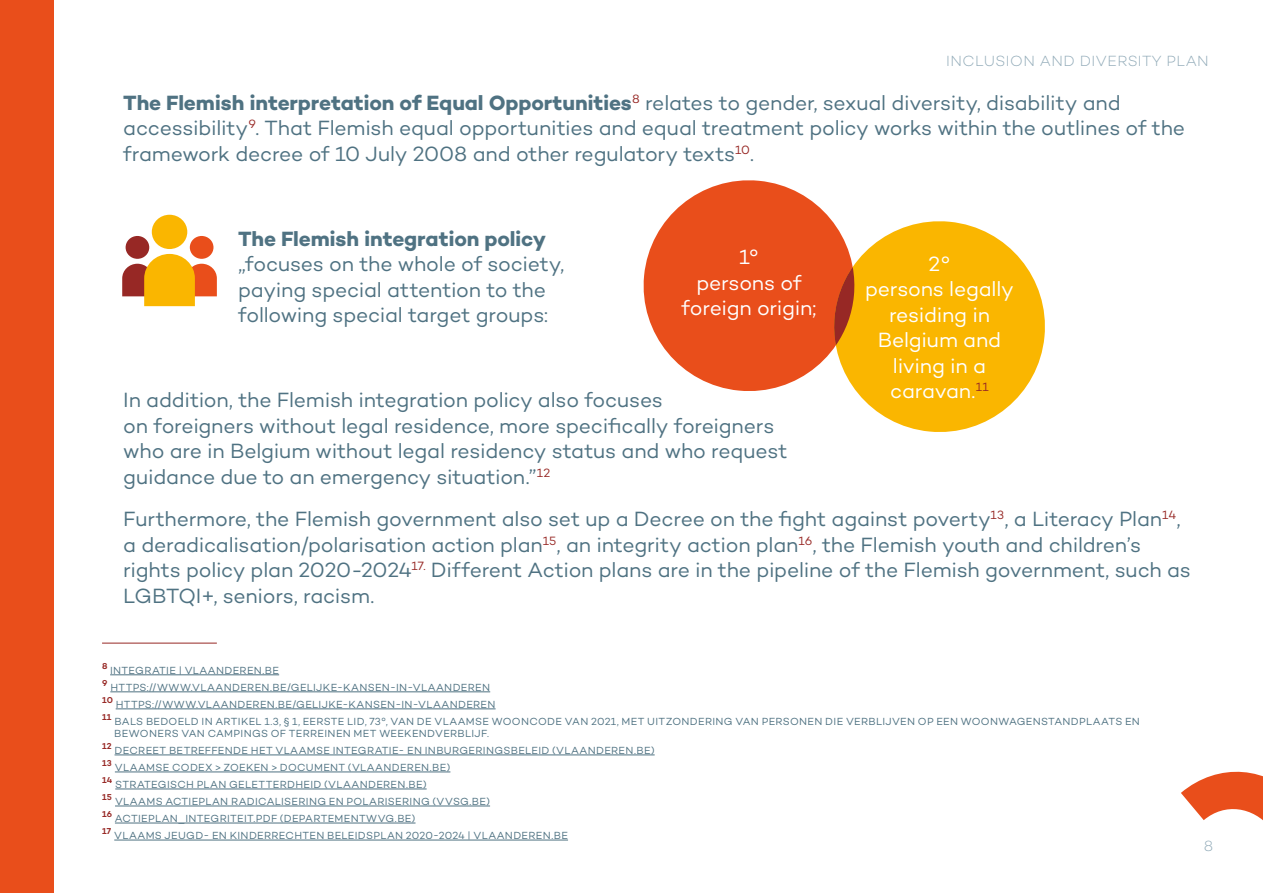
<style>
.page{position:relative;width:1263px;height:893px;background:#fff}
.page>*{position:absolute;margin:0;border:0;box-sizing:border-box;transform-origin:0 0}
.t1{font:21px/25.5px "Campton";letter-spacing:-.01em;color:#4f7282}
.t2{font:21px/25.5px "Campton";letter-spacing:-.01em;color:#fff;text-align:center}
.t3{font:700 21px "Campton";letter-spacing:-.01em;color:#4f7282}
.t4{font:300 15px "Campton";letter-spacing:.03em;color:#91aab8}
.t5{font:10.5px/12px "Campton";letter-spacing:.03em;color:#4f7282}
.t6{font:600 8.7px "Campton";letter-spacing:.035em;color:#972825}
.s1{font-weight:700}
</style>
<div class="page">
<div style="left:0;top:0;width:54px;height:893px;background:#e94e1b"></div>
<svg style="left:643px;top:180px;width:186px;height:211px;fill:#e94e1b"></svg>
<svg style="left:829px;top:217px;width:216px;height:215px;fill:#fab600"></svg>
<svg style="left:834px;top:267px;width:21px;height:78px"></svg>
<div style="left:190px;top:236px;width:23px;height:23px;background:#e94e1b;border-radius:50%"></div>
<div style="left:126px;top:236px;width:23px;height:23px;background:#972825;border-radius:50%"></div>
<div style="left:152px;top:215px;width:35px;height:34px;background:#fab600;border-radius:50%"></div>
<svg style="left:122px;top:254px;width:95px;height:52px"></svg>
<hr style="left:110px;top:674px;width:169px;height:1px;background:#4f7282">
<hr style="left:110px;top:692px;width:380px;height:1px;background:#4f7282">
<hr style="left:116px;top:709px;width:380px;height:1px;background:#4f7282">
<hr style="left:115px;top:755px;width:540px;height:1px;background:#4f7282">
<hr style="left:115px;top:772px;width:335px;height:1px;background:#4f7282">
<hr style="left:115px;top:789px;width:312px;height:1px;background:#4f7282">
<hr style="left:115px;top:806px;width:375px;height:1px;background:#4f7282">
<hr style="left:115px;top:823px;width:300px;height:1px;background:#4f7282">
<hr style="left:114px;top:840px;width:454px;height:1px;background:#4f7282">
<hr style="left:102px;top:643px;width:115px;height:1px;background:#972825">
<svg style="left:1181px;top:771px;width:82px;height:50px"></svg>
<p class="t4" style="left:946px;top:51px;width:264px">INCLUSION AND DIVERSITY PLAN</p>
<p class="t1" style="left:123px;top:89px;width:1063px"><span class="s1">The Flemish interpretation of Equal Opportunities</span><sup>8</sup> relates to gender, sexual diversity, disability and accessibility<sup>9</sup>. That Flemish equal opportunities and equal treatment policy works within the outlines of the framework decree of 10 July 2008 and other regulatory texts<sup>10</sup>.</p>
<p class="t3" style="left:238px;top:225px;width:309px">The Flemish integration policy</p>
<p class="t1" style="left:238px;top:251px;width:328px">„focuses on the whole of society, paying special attention to the following special target groups:</p>
<p class="t2" style="left:682px;top:244px;width:136px">1°<br>persons of foreign origin;</p>
<p class="t2" style="left:865px;top:251px;width:150px">2°<br>persons legally residing in<br>Belgium and living in a caravan.<sup>11</sup></p>
<p class="t1" style="left:123px;top:387px;width:666px">In addition, the Flemish integration policy also focuses<br>on foreigners without legal residence, more specifically foreigners who are in Belgium without legal residency status and who request guidance due to an emergency situation.”<sup>12</sup></p>
<p class="t1" style="left:123px;top:506px;width:1069px">Furthermore, the Flemish government also set up a Decree on the fight against poverty<sup>13</sup>, a Literacy Plan<sup>14</sup>, a deradicalisation/polarisation action plan<sup>15</sup>, an integrity action plan<sup>16</sup>, the Flemish youth and children’s rights policy plan 2020-2024<sup>17.</sup> Different Action plans are in the pipeline of the Flemish government, such as LGBTQI+, seniors, racism.</p>
<p class="t6" style="left:102px;top:660px;width:7px">8</p>
<p class="t5" style="left:110px;top:664px;width:170px">INTEGRATIE | VLAANDEREN.BE</p>
<p class="t6" style="left:102px;top:677px;width:7px">9</p>
<p class="t5" style="left:110px;top:681px;width:381px">HTTPS://WWW.VLAANDEREN.BE/GELIJKE-KANSEN-IN-VLAANDEREN</p>
<p class="t6" style="left:102px;top:694px;width:12px">10</p>
<p class="t5" style="left:116px;top:698px;width:381px">HTTPS://WWW.VLAANDEREN.BE/GELIJKE-KANSEN-IN-VLAANDEREN</p>
<p class="t6" style="left:102px;top:711px;width:11px">11</p>
<p class="t5" style="left:114px;top:715px;width:1027px">BALS BEDOELD IN ARTIKEL 1.3, § 1, EERSTE LID, 73°, VAN DE VLAAMSE WOONCODE VAN 2021, MET UITZONDERING VAN PERSONEN DIE VERBLIJVEN OP EEN WOONWAGENSTANDPLAATS EN<br>BEWONERS VAN CAMPINGS OF TERREINEN MET WEEKENDVERBLIJF.</p>
<p class="t6" style="left:102px;top:740px;width:11px">12</p>
<p class="t5" style="left:115px;top:744px;width:542px">DECREET BETREFFENDE HET VLAAMSE INTEGRATIE- EN INBURGERINGSBELEID (VLAANDEREN.BE)</p>
<p class="t6" style="left:102px;top:757px;width:11px">13</p>
<p class="t5" style="left:115px;top:761px;width:337px">VLAAMSE CODEX &gt; ZOEKEN &gt; DOCUMENT (VLAANDEREN.BE)</p>
<p class="t6" style="left:102px;top:774px;width:12px">14</p>
<p class="t5" style="left:115px;top:778px;width:313px">STRATEGISCH PLAN GELETTERDHEID (VLAANDEREN.BE)</p>
<p class="t6" style="left:102px;top:791px;width:12px">15</p>
<p class="t5" style="left:115px;top:795px;width:377px">VLAAMS ACTIEPLAN RADICALISERING EN POLARISERING (VVSG.BE)</p>
<p class="t6" style="left:102px;top:808px;width:12px">16</p>
<p class="t5" style="left:115px;top:812px;width:302px">ACTIEPLAN_INTEGRITEIT.PDF (DEPARTEMENTWVG.BE)</p>
<p class="t6" style="left:102px;top:825px;width:11px">17</p>
<p class="t5" style="left:114px;top:829px;width:455px">VLAAMS JEUGD- EN KINDERRECHTEN BELEIDSPLAN 2020-2024 | VLAANDEREN.BE</p>
<p class="t4" style="left:1204px;top:836px;width:11px">8</p>
</div>
